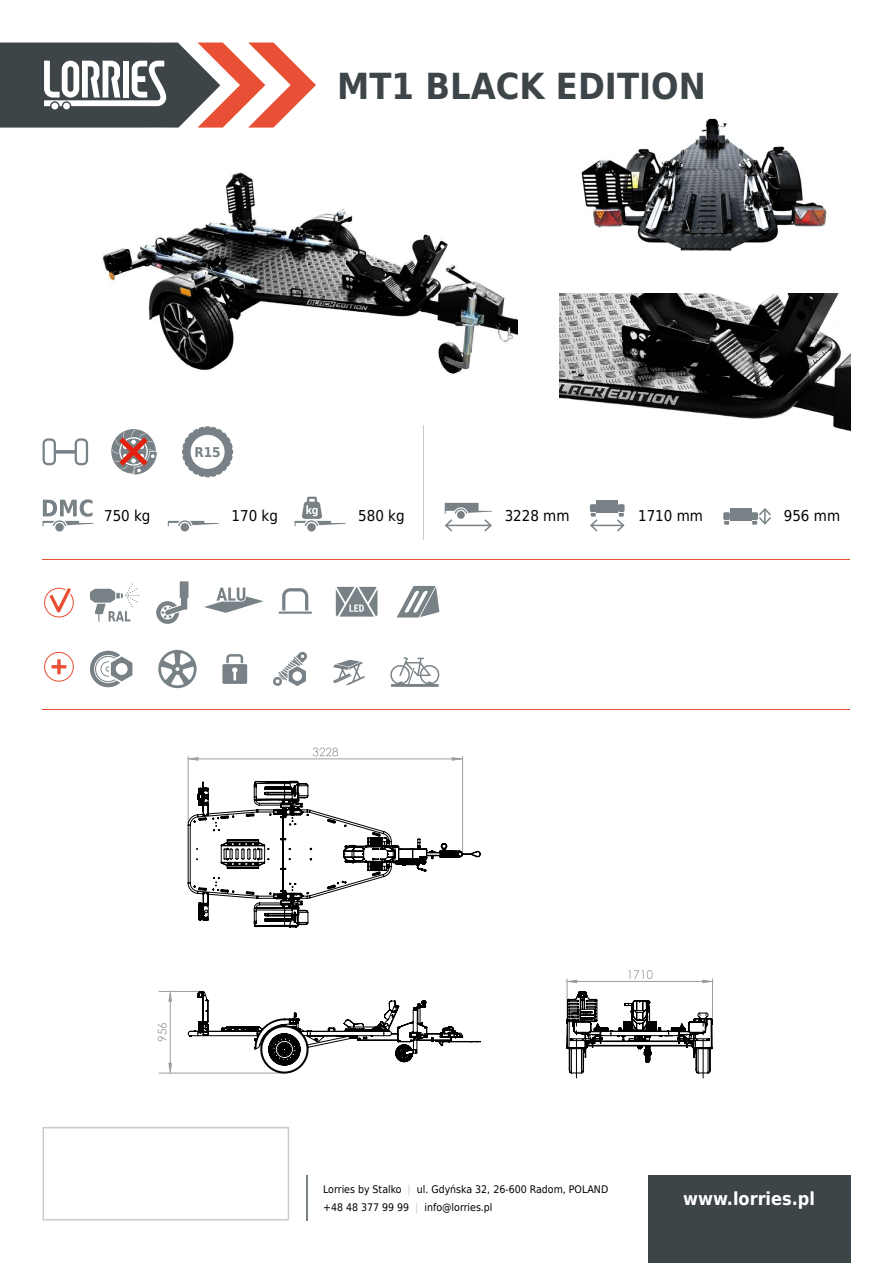
<style>
.page{position:relative;width:893px;height:1263px;background:#fff}
.page>*{position:absolute;margin:0;border:0;box-sizing:border-box;transform-origin:0 0}
.t1{font:700 36px "DejaVu Sans Condensed";color:#3d4548}
.t2{font:700 18px "DejaVu Sans Condensed";color:#fff}
.t3{font:15px "DejaVu Sans Condensed";color:#000}
.t4{font:700 13.5px "DejaVu Sans Condensed";color:#788186}
.t5{font:11.85px "Century Gothic";color:#9d9d9c}
.t6{font:10.5px/18px "DejaVu Sans Condensed";color:#000}
.s1{color:#c6ccd0}
</style>
<div class="page">
<img style="left:102px;top:172px;width:416px;height:202px">
<hr style="left:423px;top:425px;width:1px;height:115px;background:#c6ccd0">
<svg style="left:724px;top:521px;width:5px;height:4px"></svg>
<div style="left:730px;top:509px;width:21px;height:12px;background:#788186"></div>
<div style="left:723px;top:512px;width:7px;height:8px;background:#788186;border-radius:2px"></div>
<div style="left:751px;top:512px;width:7px;height:8px;background:#788186;border-radius:2px"></div>
<svg style="left:752px;top:508px;width:19px;height:17px"></svg>
<div style="left:596px;top:501px;width:22px;height:12px;background:#788186"></div>
<div style="left:590px;top:504px;width:6px;height:8px;background:#788186;border-radius:2px"></div>
<div style="left:618px;top:504px;width:7px;height:8px;background:#788186;border-radius:2px"></div>
<hr style="left:591px;top:525px;width:32px;height:1px;background:#788186">
<svg style="left:590px;top:513px;width:9px;height:19px"></svg>
<svg style="left:615px;top:513px;width:10px;height:19px"></svg>
<svg style="left:168px;top:520px;width:51px;height:11px"></svg>
<svg style="left:294px;top:497px;width:52px;height:34px"></svg>
<svg style="left:444px;top:503px;width:48px;height:29px"></svg>
<div style="left:55px;top:523px;width:9px;height:8px;background:#788186;border-radius:50%"></div>
<svg style="left:43px;top:499px;width:51px;height:27px"></svg>
<svg style="left:111px;top:429px;width:46px;height:46px"></svg>
<svg style="left:182px;top:426px;width:51px;height:51px"></svg>
<svg style="left:43px;top:438px;width:45px;height:27px"></svg>
<svg style="left:0;top:43px;width:316px;height:85px"></svg>
<hr style="left:43px;top:559px;width:807px;height:1px;background:#e94f35">
<hr style="left:43px;top:709px;width:807px;height:1px;background:#e94f35">
<svg style="left:44px;top:588px;width:30px;height:29px"></svg>
<svg style="left:44px;top:652px;width:30px;height:30px"></svg>
<svg style="left:158px;top:650px;width:39px;height:38px"></svg>
<svg style="left:222px;top:654px;width:25px;height:30px"></svg>
<svg style="left:273px;top:651px;width:34px;height:35px"></svg>
<svg style="left:90px;top:651px;width:42px;height:36px"></svg>
<svg style="left:156px;top:581px;width:32px;height:43px"></svg>
<svg style="left:336px;top:587px;width:41px;height:30px"></svg>
<svg style="left:204px;top:587px;width:60px;height:26px"></svg>
<hr style="left:278px;top:611px;width:34px;height:3px;background:#788186">
<svg style="left:282px;top:588px;width:26px;height:22px"></svg>
<svg style="left:397px;top:586px;width:42px;height:31px"></svg>
<svg style="left:90px;top:583px;width:49px;height:39px"></svg>
<svg style="left:390px;top:657px;width:49px;height:30px"></svg>
<svg style="left:333px;top:660px;width:31px;height:25px"></svg>
<div style="left:43px;top:1127px;width:246px;height:93px;border:2px solid #c6ccd0"></div>
<div style="left:648px;top:1175px;width:202px;height:88px;background:#3d4548"></div>
<hr style="left:306px;top:1175px;width:2px;height:45px;background:#788186">
<svg style="left:189px;top:757px;width:9px;height:4px"></svg>
<svg style="left:452px;top:757px;width:9px;height:4px"></svg>
<svg style="left:628px;top:970px;width:25px;height:9px"></svg>
<svg style="left:313px;top:747px;width:25px;height:9px"></svg>
<svg style="left:168px;top:992px;width:4px;height:10px"></svg>
<svg style="left:168px;top:1063px;width:4px;height:9px"></svg>
<svg style="left:568px;top:980px;width:9px;height:3px"></svg>
<hr style="left:196px;top:759px;width:267px;height:1px;background:#9d9d9c">
<hr style="left:188px;top:756px;width:1px;height:67px;background:#9d9d9c">
<hr style="left:462px;top:756px;width:1px;height:95px;background:#9d9d9c">
<hr style="left:170px;top:997px;width:1px;height:70px;background:#9d9d9c">
<hr style="left:159px;top:991px;width:44px;height:1px;background:#9d9d9c">
<hr style="left:159px;top:1073px;width:125px;height:1px;background:#9d9d9c">
<hr style="left:572px;top:981px;width:135px;height:1px;background:#9d9d9c">
<hr style="left:712px;top:979px;width:1px;height:41px;background:#9d9d9c">
<hr style="left:567px;top:979px;width:1px;height:41px;background:#9d9d9c">
<svg style="left:702px;top:980px;width:10px;height:3px"></svg>
<svg style="left:188px;top:991px;width:293px;height:83px"></svg>
<svg style="left:566px;top:991px;width:147px;height:87px"></svg>
<svg style="left:187px;top:780px;width:294px;height:148px"></svg>
<img style="left:581px;top:118px;width:246px;height:133px">
<img style="left:560px;top:293px;width:290px;height:138px">
<h1 class="t1" style="left:337px;top:56px;width:370px">MT1 BLACK EDITION</h1>
<p class="t4" style="left:194px;top:441px;width:28px">R15</p>
<h3 class="t3" style="left:104px;top:503px;width:48px">750 kg</h3>
<h3 class="t3" style="left:232px;top:503px;width:48px">170 kg</h3>
<h3 class="t3" style="left:358px;top:503px;width:48px">580 kg</h3>
<h3 class="t3" style="left:505px;top:503px;width:66px">3228 mm</h3>
<h3 class="t3" style="left:638px;top:503px;width:66px">1710 mm</h3>
<h3 class="t3" style="left:784px;top:503px;width:58px">956 mm</h3>
<p class="t5" style="left:154px;top:1042px;width:21px;rotate:-90deg">956</p>
<p class="t6" style="left:323px;top:1180px;width:287px">Lorries by Stalko <span class="s1">|</span> ul. Gdyńska 32, 26-600 Radom, POLAND +48 48 377 99 99 <span class="s1">|</span> info@lorries.pl</p>
<h2 class="t2" style="left:683px;top:1183px;width:133px">www.lorries.pl</h2>
</div>
